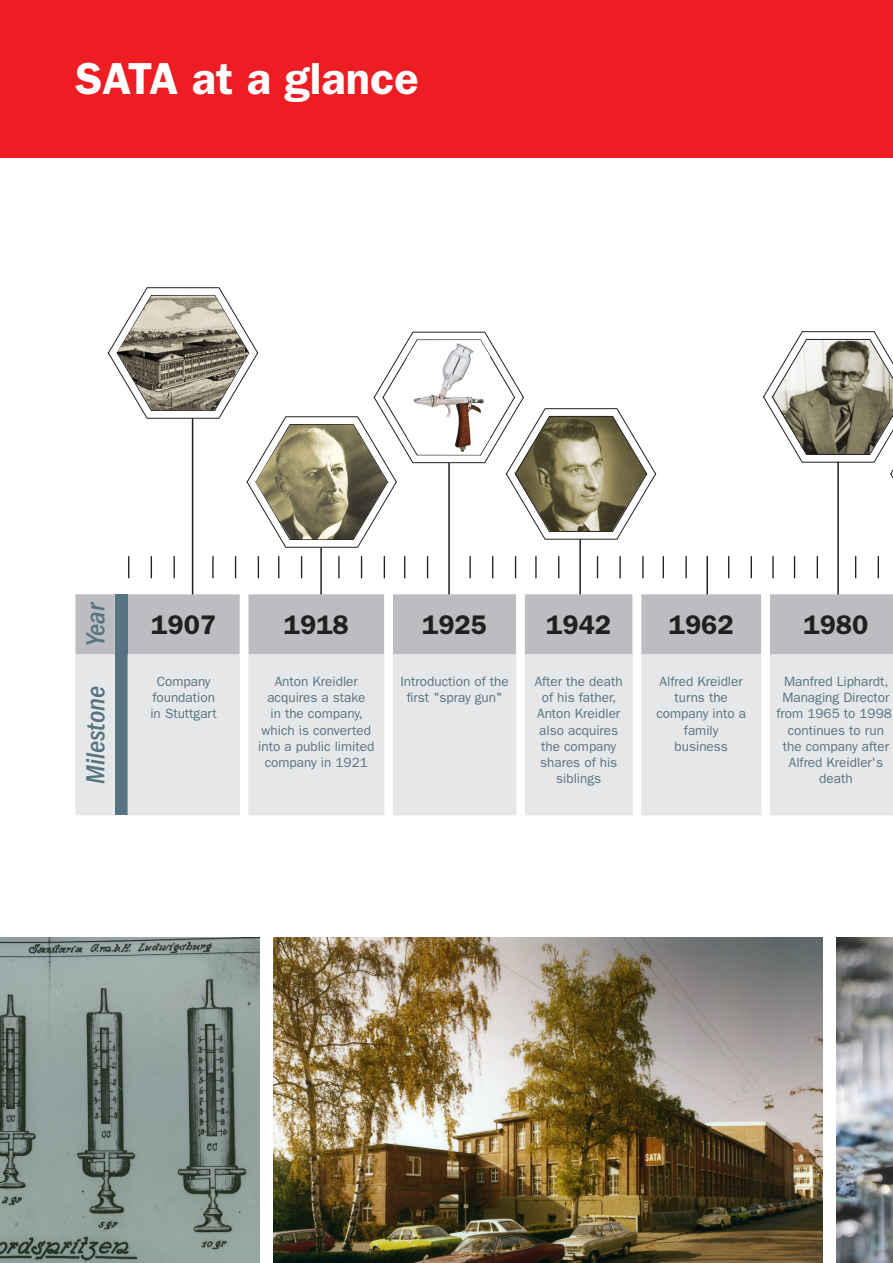
<style>
.page{position:relative;width:893px;height:1263px;background:#fff}
.page>*{position:absolute;margin:0;border:0;box-sizing:border-box;transform-origin:0 0}
.Headline_BIG{font:600 45px "ITC Franklin Gothic Std";color:#fff}
.t1{font:600 27px "ITC Franklin Gothic Std";color:#231f20}
.t2{font:italic 500 condensed 27px "ITC Franklin Gothic Std";color:#557482}
.Tabellentext{font:13.5px/16.2px "ITC Franklin Gothic Std";color:#557482;text-align:center}
</style>
<div class="page">
<div style="left:0;top:0;width:893px;height:157px;background:#ee1d23"></div>
<hr style="left:192px;top:384px;width:1px;height:216px;background:#231f20">
<svg style="left:174px;top:556px;width:1px;height:22px"></svg>
<hr style="left:320px;top:548px;width:2px;height:52px;background:#231f20">
<hr style="left:448px;top:463px;width:2px;height:137px;background:#231f20">
<hr style="left:579px;top:539px;width:2px;height:61px;background:#231f20">
<hr style="left:707px;top:556px;width:1px;height:44px;background:#231f20">
<hr style="left:837px;top:462px;width:2px;height:138px;background:#231f20">
<svg style="left:128px;top:556px;width:1px;height:22px"></svg>
<svg style="left:151px;top:556px;width:1px;height:22px"></svg>
<svg style="left:258px;top:556px;width:1px;height:22px"></svg>
<hr style="left:212px;top:556px;width:2px;height:22px;background:#231f20">
<svg style="left:235px;top:556px;width:1px;height:22px"></svg>
<svg style="left:301px;top:556px;width:1px;height:22px"></svg>
<svg style="left:278px;top:556px;width:1px;height:22px"></svg>
<svg style="left:384px;top:556px;width:1px;height:22px"></svg>
<hr style="left:338px;top:556px;width:2px;height:22px;background:#231f20">
<svg style="left:361px;top:556px;width:1px;height:22px"></svg>
<svg style="left:427px;top:556px;width:1px;height:22px"></svg>
<svg style="left:404px;top:556px;width:1px;height:22px"></svg>
<svg style="left:515px;top:556px;width:1px;height:22px"></svg>
<hr style="left:469px;top:556px;width:2px;height:22px;background:#231f20">
<svg style="left:492px;top:556px;width:1px;height:22px"></svg>
<svg style="left:558px;top:556px;width:1px;height:22px"></svg>
<hr style="left:535px;top:556px;width:2px;height:22px;background:#231f20">
<hr style="left:642px;top:556px;width:2px;height:22px;background:#231f20">
<svg style="left:597px;top:556px;width:1px;height:22px"></svg>
<hr style="left:619px;top:556px;width:2px;height:22px;background:#231f20">
<hr style="left:685px;top:556px;width:2px;height:22px;background:#231f20">
<svg style="left:663px;top:556px;width:1px;height:22px"></svg>
<svg style="left:728px;top:556px;width:1px;height:22px"></svg>
<svg style="left:751px;top:556px;width:1px;height:22px"></svg>
<hr style="left:772px;top:556px;width:2px;height:22px;background:#231f20">
<svg style="left:817px;top:556px;width:1px;height:22px"></svg>
<svg style="left:794px;top:556px;width:1px;height:22px"></svg>
<svg style="left:855px;top:556px;width:1px;height:22px"></svg>
<svg style="left:878px;top:556px;width:1px;height:22px"></svg>
<svg style="left:763px;top:331px;width:130px;height:209px"></svg>
<svg style="left:108px;top:287px;width:548px;height:261px"></svg>
<div style="left:75px;top:594px;width:165px;height:60px;background:#bcbdc0"></div>
<div style="left:115px;top:594px;width:13px;height:221px;background:#557482"></div>
<svg style="left:248px;top:594px;width:645px;height:60px;background:#c0c1c3"></svg>
<svg style="left:75px;top:654px;width:818px;height:161px;background:#e4e6e8"></svg>
<img style="left:837px;top:938px;width:56px;height:325px">
<img style="left:0;top:938px;width:259px;height:325px">
<img style="left:273px;top:938px;width:550px;height:325px">
<p class="Headline_BIG" style="left:75px;top:52px;width:345px">SATA at a glance</p>
<p class="t2" style="left:80px;top:646px;width:45px;rotate:-90deg">Year</p>
<p class="t1" style="left:151px;top:608px;width:66px">1907</p>
<p class="t1" style="left:284px;top:608px;width:66px">1918</p>
<p class="t1" style="left:422px;top:608px;width:66px">1925</p>
<p class="t1" style="left:546px;top:608px;width:66px">1942</p>
<p class="t1" style="left:669px;top:608px;width:66px">1962</p>
<p class="t1" style="left:804px;top:608px;width:66px">1980</p>
<p class="t2" style="left:80px;top:784px;width:100px;rotate:-90deg">Milestone</p>
<p class="Tabellentext" style="left:150px;top:673px;width:68px">Company foundation in Stuttgart</p>
<p class="Tabellentext" style="left:258px;top:673px;width:118px">Anton Kreidler acquires a stake<br>in the company, which is converted into a public limited company in 1921</p>
<p class="Tabellentext" style="left:400px;top:673px;width:110px">Introduction of the first "spray gun"</p>
<p class="Tabellentext" style="left:535px;top:673px;width:90px">After the death of his father,<br>Anton Kreidler also acquires the company shares of his siblings</p>
<p class="Tabellentext" style="left:656px;top:673px;width:91px">Alfred Kreidler turns the company into a family</p>
<p class="Tabellentext" style="left:675px;top:738px;width:55px">business</p>
<p class="Tabellentext" style="left:777px;top:673px;width:117px">Manfred Liphardt,<br>Managing Director from 1965 to 1998 continues to run the company after<br>Alfred Kreidler's death</p>
</div>
